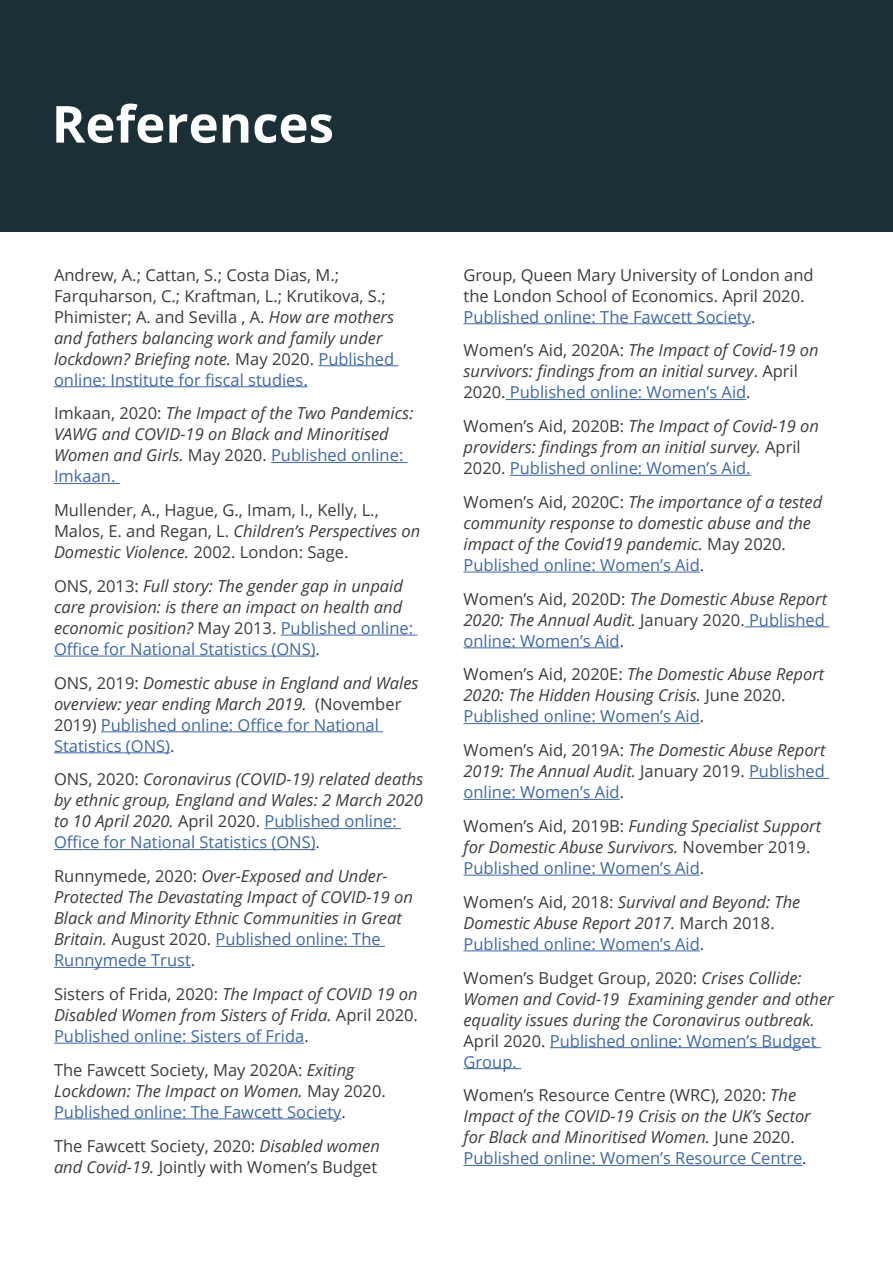
<style>
.page{position:relative;width:893px;height:1263px;background:#fff}
.page>*{position:absolute;margin:0;border:0;box-sizing:border-box;transform-origin:0 0}
.t1{font:700 51px "Open Sans";color:#fff}
.t2{font:italic 16.5px/21px "Open Sans";color:#3c3c3b}
.t3{font:16.5px/21px "Open Sans";color:#3c3c3b}
.s1{font-style:italic}
.s2{color:#3f68a5}
.s3{font-style:normal}
.s4{font-style:normal;color:#3f68a5}
</style>
<div class="page">
<hr style="left:318px;top:365px;width:81px;height:1px;background:#3f68a5">
<hr style="left:54px;top:386px;width:254px;height:1px;background:#3f68a5">
<hr style="left:271px;top:462px;width:137px;height:1px;background:#3f68a5">
<hr style="left:54px;top:483px;width:66px;height:1px;background:#3f68a5">
<hr style="left:281px;top:635px;width:136px;height:1px;background:#3f68a5">
<hr style="left:54px;top:656px;width:262px;height:1px;background:#3f68a5">
<hr style="left:101px;top:731px;width:282px;height:1px;background:#3f68a5">
<hr style="left:54px;top:752px;width:116px;height:1px;background:#3f68a5">
<hr style="left:264px;top:828px;width:137px;height:1px;background:#3f68a5">
<hr style="left:54px;top:849px;width:262px;height:1px;background:#3f68a5">
<hr style="left:216px;top:946px;width:169px;height:1px;background:#3f68a5">
<hr style="left:54px;top:967px;width:137px;height:1px;background:#3f68a5">
<hr style="left:54px;top:1043px;width:250px;height:1px;background:#3f68a5">
<hr style="left:54px;top:1118px;width:287px;height:1px;background:#3f68a5">
<hr style="left:463px;top:323px;width:288px;height:1px;background:#3f68a5">
<hr style="left:506px;top:399px;width:240px;height:1px;background:#3f68a5">
<hr style="left:510px;top:475px;width:241px;height:1px;background:#3f68a5">
<hr style="left:463px;top:572px;width:237px;height:1px;background:#3f68a5">
<hr style="left:745px;top:626px;width:84px;height:1px;background:#3f68a5">
<hr style="left:463px;top:647px;width:157px;height:1px;background:#3f68a5">
<hr style="left:463px;top:723px;width:237px;height:1px;background:#3f68a5">
<hr style="left:749px;top:778px;width:80px;height:1px;background:#3f68a5">
<hr style="left:463px;top:799px;width:157px;height:1px;background:#3f68a5">
<hr style="left:463px;top:875px;width:237px;height:1px;background:#3f68a5">
<hr style="left:463px;top:950px;width:237px;height:1px;background:#3f68a5">
<hr style="left:550px;top:1047px;width:271px;height:1px;background:#3f68a5">
<hr style="left:463px;top:1068px;width:58px;height:1px;background:#3f68a5">
<hr style="left:463px;top:1165px;width:339px;height:1px;background:#3f68a5">
<div style="left:0;top:0;width:893px;height:232px;background:#1b2f37"></div>
<h1 class="t1" style="left:52px;top:104px;width:284px">References</h1>
<p class="t3" style="left:54px;top:266px;width:342px">Andrew, A.; Cattan, S.; Costa Dias, M.; Farquharson, C.; Kraftman, L.; Krutikova, S.; Phimister; A. and Sevilla , A. <span class="s1">How are mothers and fathers balancing work and family under lockdown? Briefing note.</span> May 2020. <span class="s2">Published online: Institute for fiscal studies.</span></p>
<p class="t2" style="left:54px;top:404px;width:361px"><span class="s3">Imkaan, 2020:</span> The Impact of the Two Pandemics:<br>VAWG and COVID-19 on Black and Minoritised Women and Girls. <span class="s3">May 2020.</span> <span class="s4">Published online:<br>Imkaan.</span></p>
<p class="t3" style="left:54px;top:501px;width:368px">Mullender, A., Hague, G., Imam, I., Kelly, L.,<br>Malos, E. and Regan, L. <span class="s1">Children’s Perspectives on<br>Domestic Violence.</span> 2002. London: Sage.</p>
<p class="t2" style="left:54px;top:577px;width:361px"><span class="s3">ONS, 2013:</span> Full story: The gender gap in unpaid care provision: is there an impact on health and economic position? <span class="s3">May 2013.</span> <span class="s4">Published online:<br>Office for National Statistics (ONS)</span><span class="s3">.</span></p>
<p class="t2" style="left:54px;top:674px;width:366px"><span class="s3">ONS, 2019:</span> Domestic abuse in England and Wales overview: year ending March 2019. <span class="s3">(November 2019)</span> <span class="s4">Published online: Office for National Statistics (ONS)</span><span class="s3">.</span></p>
<p class="t2" style="left:54px;top:771px;width:371px"><span class="s3">ONS, 2020:</span> Coronavirus (COVID-19) related deaths by ethnic group, England and Wales: 2 March 2020 to 10 April 2020. <span class="s3">April 2020.</span> <span class="s4">Published online:<br>Office for National Statistics (ONS)</span><span class="s3">.</span></p>
<p class="t2" style="left:54px;top:867px;width:360px"><span class="s3">Runnymede, 2020:</span> Over-Exposed and Under-Protected The Devastating Impact of COVID-19 on Black and Minority Ethnic Communities in Great Britain. <span class="s3">August 2020.</span> <span class="s4">Published online: The Runnymede Trust</span><span class="s3">.</span></p>
<p class="t2" style="left:54px;top:985px;width:366px;text-align:justify"><span class="s3">Sisters of Frida, 2020:</span> The Impact of COVID 19 on Disabled Women from Sisters of Frida. <span class="s3">April 2020.<br></span><span class="s4">Published online: Sisters of Frida</span><span class="s3">.</span></p>
<p class="t3" style="left:54px;top:1059px;width:333px">The Fawcett Society, May 2020A: <span class="s1">Exiting<br>Lockdown: The Impact on Women.</span> May 2020.<br><span class="s2">Published online: The Fawcett Society</span>.</p>
<p class="t3" style="left:54px;top:1135px;width:327px">The Fawcett Society, 2020: <span class="s1">Disabled women and Covid-19.</span> Jointly with Women’s Budget</p>
<p class="t3" style="left:463px;top:266px;width:352px">Group, Queen Mary University of London and the London School of Economics. April 2020.<br><span class="s2">Published online: The Fawcett Society</span>.</p>
<p class="t2" style="left:463px;top:341px;width:357px"><span class="s3">Women’s Aid, 2020A:</span> The Impact of Covid-19 on survivors: findings from an initial survey<span class="s3">. April<br>2020.</span> <span class="s4">Published online: Women’s Aid</span><span class="s3">.</span></p>
<p class="t2" style="left:463px;top:417px;width:357px"><span class="s3">Women’s Aid, 2020B:</span> The Impact of Covid-19 on providers: findings from an initial survey. <span class="s3">April<br>2020.</span> <span class="s4">Published online: Women’s Aid.</span></p>
<p class="t2" style="left:463px;top:493px;width:360px"><span class="s3">Women’s Aid, 2020C:</span> The importance of a tested community response to domestic abuse and the impact of the Covid19 pandemic. <span class="s3">May 2020.<br></span><span class="s4">Published online: Women’s Aid</span><span class="s3">.</span></p>
<p class="t2" style="left:463px;top:590px;width:365px"><span class="s3">Women’s Aid, 2020D:</span> The Domestic Abuse Report<br>2020: The Annual Audit. <span class="s3">January 2020.</span> <span class="s4">Published online: Women’s Aid</span><span class="s3">.</span></p>
<p class="t2" style="left:463px;top:666px;width:362px"><span class="s3">Women’s Aid, 2020E:</span> The Domestic Abuse Report<br>2020: The Hidden Housing Crisis. <span class="s3">June 2020.<br></span><span class="s4">Published online: Women’s Aid</span><span class="s3">.</span></p>
<p class="t2" style="left:463px;top:741px;width:363px;text-align:justify"><span class="s3">Women’s Aid, 2019A:</span> The Domestic Abuse Report 2019: The Annual Audit. <span class="s3">January 2019.</span> <span class="s4">Published online: Women’s Aid</span><span class="s3">.</span></p>
<p class="t2" style="left:463px;top:817px;width:359px"><span class="s3">Women’s Aid, 2019B:</span> Funding Specialist Support for Domestic Abuse Survivors. <span class="s3">November 2019.<br></span><span class="s4">Published online: Women’s Aid</span><span class="s3">.</span></p>
<p class="t2" style="left:463px;top:893px;width:338px"><span class="s3">Women’s Aid, 2018:</span> Survival and Beyond: The<br>Domestic Abuse Report 2017. <span class="s3">March 2018.<br></span><span class="s4">Published online: Women’s Aid</span><span class="s3">.</span></p>
<p class="t2" style="left:463px;top:969px;width:372px"><span class="s3">Women’s Budget Group, 2020:</span> Crises Collide:<br>Women and Covid-19 Examining gender and other equality issues during the Coronavirus outbreak.<br><span class="s3">April 2020.</span> <span class="s4">Published online: Women’s Budget Group.</span></p>
<p class="t2" style="left:463px;top:1086px;width:349px"><span class="s3">Women’s Resource Centre (WRC), 2020:</span> The Impact of the COVID-19 Crisis on the UK’s Sector for Black and Minoritised Women. <span class="s3">June 2020.<br></span><span class="s4">Published online: Women’s Resource Centre</span><span class="s3">.</span></p>
</div>
